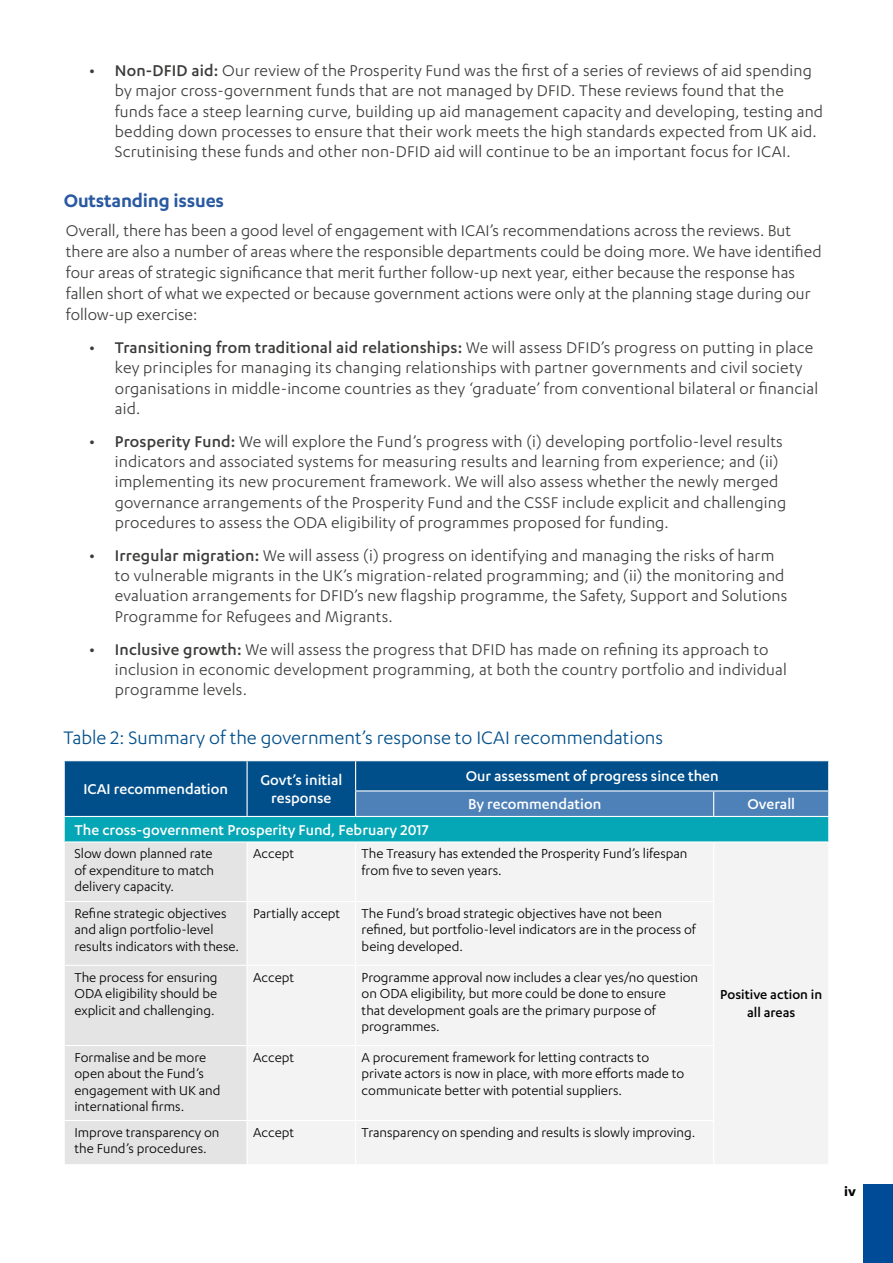
<style>
.page{position:relative;width:893px;height:1263px;background:#fff}
.page>*{position:absolute;margin:0;border:0;box-sizing:border-box;transform-origin:0 0}
.t1{font:21px "Karbon";color:#004f8b}
.t2{font:600 21px "Karbon";letter-spacing:-.01em;color:#2959a1}
.t3{font:18px/20.2px "Karbon";letter-spacing:.01em;color:#3c3c3b}
.t4{font:500 16.5px/18px "Karbon";color:#fff;text-align:center}
.t5{font:15px/16.5px "Karbon";color:#000}
.t6{font:500 15px/18px "Karbon";color:#000;text-align:center}
.t7{font:700 15px "Karbon";color:#000}
.s1{font-weight:500}
</style>
<div class="page">
<div style="left:863px;top:1184px;width:30px;height:79px;background:#004b97"></div>
<div style="left:65px;top:842px;width:182px;height:322px;background:#e5e4e4"></div>
<div style="left:248px;top:843px;width:580px;height:321px;background:#f3f3f3"></div>
<svg style="left:64px;top:761px;width:765px;height:80px;background:#1a79a4"></svg>
<hr style="left:355px;top:842px;width:1px;height:59px;background:#fff">
<hr style="left:713px;top:842px;width:1px;height:59px;background:#fff">
<hr style="left:64px;top:901px;width:183px;height:1px;background:#fff">
<hr style="left:247px;top:901px;width:109px;height:1px;background:#fff">
<hr style="left:356px;top:901px;width:358px;height:1px;background:#fff">
<hr style="left:355px;top:902px;width:1px;height:63px;background:#fff">
<hr style="left:713px;top:902px;width:1px;height:63px;background:#fff">
<hr style="left:64px;top:965px;width:183px;height:1px;background:#fff">
<hr style="left:247px;top:965px;width:109px;height:1px;background:#fff">
<hr style="left:356px;top:965px;width:358px;height:1px;background:#fff">
<hr style="left:355px;top:966px;width:1px;height:79px;background:#fff">
<hr style="left:713px;top:966px;width:1px;height:79px;background:#fff">
<hr style="left:64px;top:1045px;width:183px;height:1px;background:#fff">
<hr style="left:247px;top:1045px;width:109px;height:1px;background:#fff">
<hr style="left:356px;top:1045px;width:358px;height:1px;background:#fff">
<hr style="left:355px;top:1046px;width:1px;height:74px;background:#fff">
<hr style="left:713px;top:1046px;width:1px;height:74px;background:#fff">
<hr style="left:64px;top:1120px;width:183px;height:1px;background:#fff">
<hr style="left:247px;top:1120px;width:109px;height:1px;background:#fff">
<hr style="left:356px;top:1120px;width:358px;height:1px;background:#fff">
<hr style="left:355px;top:1121px;width:1px;height:43px;background:#fff">
<hr style="left:713px;top:1121px;width:1px;height:43px;background:#fff">
<p class="t3" style="left:115px;top:60px;width:710px;text-indent:-26px"><span class="s1">• Non-DFID aid:</span> Our review of the Prosperity Fund was the first of a series of reviews of aid spending by major cross-government funds that are not managed by DFID. These reviews found that the funds face a steep learning curve, building up aid management capacity and developing, testing and bedding down processes to ensure that their work meets the high standards expected from UK aid.<br>Scrutinising these funds and other non-DFID aid will continue to be an important focus for ICAI.</p>
<p class="t2" style="left:64px;top:188px;width:162px">Outstanding issues</p>
<p class="t3" style="left:66px;top:220px;width:757px;line-height:21px">Overall, there has been a good level of engagement with ICAI’s recommendations across the reviews. But there are also a number of areas where the responsible departments could be doing more. We have identified four areas of strategic significance that merit further follow-up next year, either because the response has fallen short of what we expected or because government actions were only at the planning stage during our follow-up exercise:</p>
<p class="t3" style="left:115px;top:337px;width:705px;text-indent:-26px"><span class="s1">• Transitioning from traditional aid relationships:</span> We will assess DFID’s progress on putting in place key principles for managing its changing relationships with partner governments and civil society organisations in middle-income countries as they ‘graduate’ from conventional bilateral or financial aid.</p>
<p class="t3" style="left:115px;top:431px;width:673px;text-indent:-26px"><span class="s1">• Prosperity Fund:</span> We will explore the Fund’s progress with (i) developing portfolio-level results indicators and associated systems for measuring results and learning from experience; and (ii) implementing its new procurement framework. We will also assess whether the newly merged governance arrangements of the Prosperity Fund and the CSSF include explicit and challenging procedures to assess the ODA eligibility of programmes proposed for funding.</p>
<p class="t3" style="left:115px;top:545px;width:674px;text-indent:-26px"><span class="s1">• Irregular migration:</span> We will assess (i) progress on identifying and managing the risks of harm to vulnerable migrants in the UK’s migration-related programming; and (ii) the monitoring and evaluation arrangements for DFID’s new flagship programme, the Safety, Support and Solutions Programme for Refugees and Migrants.</p>
<p class="t3" style="left:115px;top:639px;width:673px;text-indent:-26px"><span class="s1">• Inclusive growth:</span> We will assess the progress that DFID has made on refining its approach to inclusion in economic development programming, at both the country portfolio and individual programme levels.</p>
<p class="t1" style="left:64px;top:726px;width:601px">Table 2: Summary of the government’s response to ICAI recommendations</p>
<p class="t4" style="left:83px;top:780px;width:146px">ICAI recommendation</p>
<p class="t4" style="left:260px;top:771px;width:84px">Govt’s initial response</p>
<p class="t4" style="left:466px;top:762px;width:255px;line-height:27.9px;text-align:left">Our assessment of progress since then<br>By recommendation</p>
<p class="t4" style="left:74px;top:820px;width:356px">The cross-government Prosperity Fund, February 2017</p>
<p class="t5" style="left:74px;top:845px;width:141px;text-align:justify">Slow down planned rate of expenditure to match delivery capacity.</p>
<p class="t5" style="left:253px;top:845px;width:43px">Accept</p>
<p class="t5" style="left:362px;top:845px;width:327px">The Treasury has extended the Prosperity Fund’s lifespan from five to seven years.</p>
<p class="t4" style="left:747px;top:795px;width:49px">Overall</p>
<p class="t5" style="left:74px;top:904px;width:166px">Refine strategic objectives and align portfolio-level results indicators with these.</p>
<p class="t5" style="left:253px;top:904px;width:89px">Partially accept</p>
<p class="t5" style="left:362px;top:904px;width:336px">The Fund’s broad strategic objectives have not been refined, but portfolio-level indicators are in the process of being developed.</p>
<p class="t5" style="left:74px;top:968px;width:145px;text-align:justify">The process for ensuring ODA eligibility should be explicit and challenging.</p>
<p class="t5" style="left:253px;top:968px;width:43px">Accept</p>
<p class="t5" style="left:362px;top:968px;width:338px">Programme approval now includes a clear yes/no question on ODA eligibility, but more could be done to ensure<br>that development goals are the primary purpose of programmes.</p>
<p class="t5" style="left:74px;top:1048px;width:148px">Formalise and be more open about the Fund’s engagement with UK and international firms.</p>
<p class="t5" style="left:253px;top:1048px;width:43px">Accept</p>
<p class="t5" style="left:362px;top:1048px;width:324px">A procurement framework for letting contracts to private actors is now in place, with more efforts made to communicate better with potential suppliers.</p>
<p class="t5" style="left:74px;top:1123px;width:147px">Improve transparency on the Fund’s procedures.</p>
<p class="t5" style="left:253px;top:1123px;width:43px">Accept</p>
<p class="t5" style="left:362px;top:1123px;width:335px">Transparency on spending and results is slowly improving.</p>
<p class="t6" style="left:720px;top:985px;width:104px">Positive action in all areas</p>
<p class="t7" style="left:844px;top:1183px;width:13px">i v7</p>
</div>
